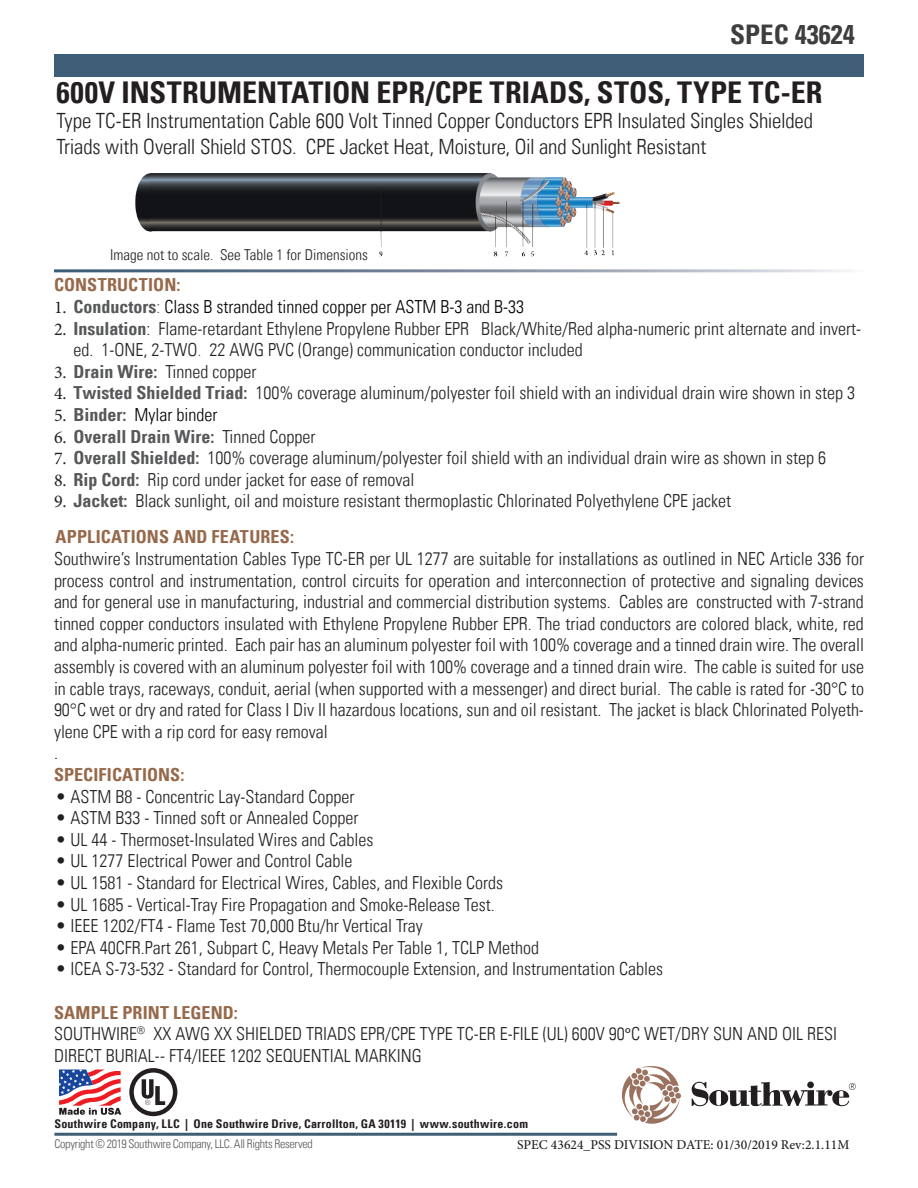
<style>
.page{position:relative;width:918px;height:1188px;background:#fff}
.page>*{position:absolute;margin:0;border:0;box-sizing:border-box;transform-origin:0 0}
.t1{font:700 condensed 30px "Univers";letter-spacing:.005em;color:#231f20}
.t2{font:700 condensed 27px "Univers";color:#3e3e3f}
.t3{font:300 condensed 21px/25.2px "Univers LT Std";letter-spacing:-.01em;color:#231f20}
.t4{font:300 condensed 18px/21.6px "Univers LT Std";color:#231f20}
.t5{font:300 condensed 18px "Univers LT Std";color:#000}
.t6{font:700 condensed 18px "Univers";letter-spacing:.01em;color:#97694b}
.t7{font:700 condensed 18px "Univers";color:#57585a}
.t8{font:300 condensed 15px "Univers LT Std";color:#231f20}
.t9{font:500 13.5px "Minion Pro";color:#231f20}
.t10{font:700 condensed 12px "Univers";letter-spacing:.025em;color:#231f20}
.t11{font:300 condensed 12px "Univers LT Std";letter-spacing:-.02em;color:#57585a}
.s1{font-family:"Minion Pro";font-weight:400;font-stretch:normal;color:#231f20}
.s2{font-family:"Univers";font-weight:700;color:#57585a}
.s3{color:#57585a}
.s4{font-family:"Minion Pro";font-weight:400;font-stretch:normal}
.s5{font-family:"Univers LT Std";font-weight:300;color:#231f20}
</style>
<div class="page">
<svg style="left:622px;top:1066px;width:59px;height:58px"></svg>
<svg style="left:692px;top:1082px;width:164px;height:24px"></svg>
<hr style="left:54px;top:1133px;width:563px;height:3px;background:#3e5d77">
<div style="left:54px;top:55px;width:810px;height:22px;background:#3e5d77"></div>
<img style="left:135px;top:173px;width:485px;height:84px">
<svg style="left:129px;top:1068px;width:48px;height:48px"></svg>
<svg style="left:59px;top:1069px;width:62px;height:46px"></svg>
<h2 class="t2" style="left:730px;top:18px;width:126px">SPEC 43624</h2>
<p class="t1" style="left:56px;top:74px;width:768px">600V INSTRUMENTATION EPR/CPE TRIADS, STOS, TYPE TC-ER</p>
<p class="t3" style="left:56px;top:108px;width:758px">Type TC-ER Instrumentation Cable 600 Volt Tinned Copper Conductors EPR Insulated Singles Shielded<br>Triads with Overall Shield STOS. CPE Jacket Heat, Moisture, Oil and Sunlight Resistant</p>
<p class="t8" style="left:110px;top:245px;width:259px">Image not to scale. See Table 1 for Dimensions</p>
<p class="t6" style="left:54px;top:274px;width:128px">CONSTRUCTION:</p>
<p class="t5" style="left:54px;top:296px;width:472px"><span class="s1">1.</span> <span class="s2">Conductors</span><span class="s3">:</span> Class B stranded tinned copper per ASTM B-3 and B-33</p>
<p class="t4" style="left:74px;top:317px;width:789px;text-indent:-20px"><span class="s4">2.</span> <span class="s2">Insulation</span>: Flame-retardant Ethylene Propylene Rubber EPR Black/White/Red alpha-numeric print alternate and invert&shy;ed. 1-ONE, 2-TWO<span class="s3">.</span> 22 AWG PVC (Orange) communication conductor included</p>
<p class="t4" style="left:54px;top:361px;width:204px"><span class="s4">3.</span> <span class="s2">Drain Wire:</span> Tinned copper</p>
<p class="t4" style="left:54px;top:382px;width:803px"><span class="s4">4.</span> <span class="s2">Twisted Shielded Triad:</span> 100% coverage aluminum/polyester foil shield with an individual drain wire shown in step 3</p>
<p class="t5" style="left:54px;top:404px;width:165px"><span class="s1">5.</span> <span class="s2">Binder:</span> Mylar binder</p>
<p class="t7" style="left:54px;top:425px;width:263px"><span class="s1">6.</span> Overall Drain Wire: <span class="s5">Tinned Copper</span></p>
<p class="t4" style="left:54px;top:447px;width:774px"><span class="s4">7.</span> <span class="s2">Overall Shielded:</span> 100% coverage aluminum/polyester foil shield with an individual drain wire as shown in step 6</p>
<p class="t4" style="left:54px;top:469px;width:362px"><span class="s4">8.</span> <span class="s2">Rip Cord:</span> Rip cord under jacket for ease of removal</p>
<p class="t4" style="left:54px;top:490px;width:679px"><span class="s4">9.</span> <span class="s2">Jacket:</span> Black sunlight, oil and moisture resistant thermoplastic Chlorinated Polyethylene CPE jacket</p>
<p class="t6" style="left:56px;top:526px;width:240px">APPLICATIONS AND FEATURES:</p>
<p class="t4" style="left:54px;top:548px;width:812px;text-align:justify">Southwire’s Instrumentation Cables Type TC-ER per UL 1277 are suitable for installations as outlined in NEC Article 336 for process control and instrumentation, control circuits for operation and interconnection of protective and signaling devices and for general use in manufacturing, industrial and commercial distribution systems. Cables are constructed with 7-strand tinned copper conductors insulated with Ethylene Propylene Rubber EPR. The triad conductors are colored black, white, red and alpha-numeric printed. Each pair has an aluminum polyester foil with 100% coverage and a tinned drain wire. The overall assembly is covered with an aluminum polyester foil with 100% coverage and a tinned drain wire. The cable is suited for use in cable trays, raceways, conduit, aerial (when supported with a messenger) and direct burial. The cable is rated for -30°C to 90°C wet or dry and rated for Class I Div II hazardous locations, sun and oil resistant. The jacket is black Chlorinated Polyeth&shy;ylene CPE with a rip cord for easy removal</p>
<p class="t4" style="left:54px;top:742px;width:5px">.</p>
<p class="t6" style="left:54px;top:764px;width:132px">SPECIFICATIONS:</p>
<p class="t4" style="left:56px;top:785px;width:300px">• ASTM B8 - Concentric Lay-Standard Copper</p>
<p class="t4" style="left:56px;top:807px;width:304px">• ASTM B33 - Tinned soft or Annealed Copper</p>
<p class="t4" style="left:56px;top:829px;width:319px">• UL 44 - Thermoset-Insulated Wires and Cables</p>
<p class="t4" style="left:56px;top:850px;width:298px">• UL 1277 Electrical Power and Control Cable</p>
<p class="t4" style="left:56px;top:872px;width:449px">• UL 1581 - Standard for Electrical Wires, Cables, and Flexible Cords</p>
<p class="t4" style="left:56px;top:893px;width:441px">• UL 1685 - Vertical-Tray Fire Propagation and Smoke-Release Test.</p>
<p class="t4" style="left:56px;top:915px;width:369px">• IEEE 1202/FT4 - Flame Test 70,000 Btu/hr Vertical Tray</p>
<p class="t4" style="left:56px;top:937px;width:485px">• EPA 40CFR.Part 261, Subpart C, Heavy Metals Per Table 1, TCLP Method</p>
<p class="t4" style="left:56px;top:958px;width:609px">• ICEA S-73-532 - Standard for Control, Thermocouple Extension, and Instrumentation Cables</p>
<p class="t6" style="left:54px;top:1001px;width:185px">SAMPLE PRINT LEGEND:</p>
<p class="t4" style="left:54px;top:1023px;width:785px">SOUTHWIRE<sup>®</sup> XX AWG XX SHIELDED TRIADS EPR/CPE TYPE TC-ER E-FILE (UL) 600V 90<span class="s4">°</span>C WET/DRY SUN AND OIL RESI<br>DIRECT BURIAL-- FT4/IEEE 1202 SEQUENTIAL MARKING</p>
<p class="t10" style="left:54px;top:1117px;width:475px">Southwire Company, LLC | One Southwire Drive, Carrollton, GA 30119 | www.southwire.com</p>
<p class="t11" style="left:54px;top:1136px;width:260px">Copyright © 2019 Southwire Company, LLC. All Rights Reserved</p>
<p class="t9" style="left:517px;top:1136px;width:334px">SPEC 43624_PSS DIVISION DATE: 01/30/2019 Rev:2.1.11M</p>
</div>
